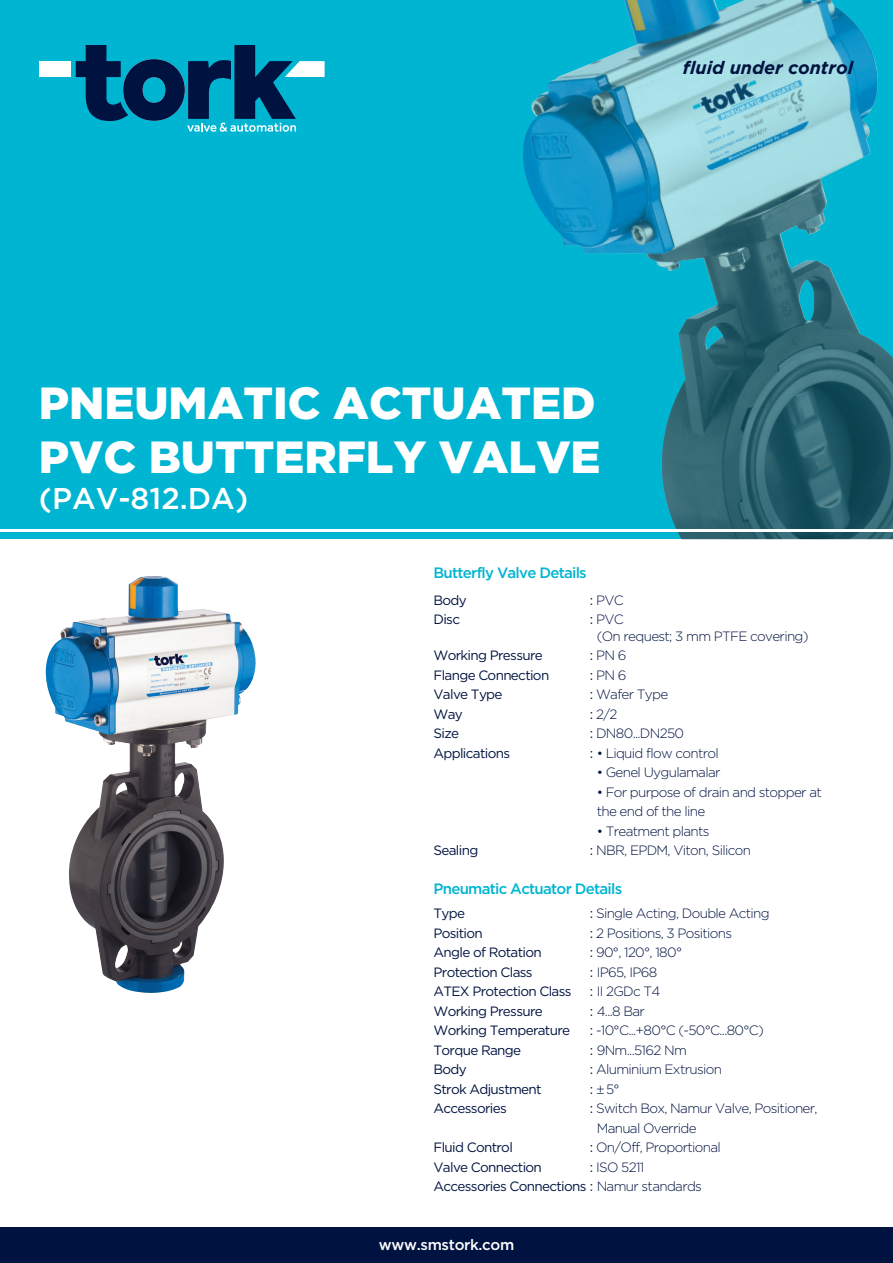
<style>
.page{position:relative;width:893px;height:1263px;background:#fff}
.page>*{position:absolute;margin:0;border:0;box-sizing:border-box;transform-origin:0 0}
.t1{font:900 45px/54px "Gotham";color:#fff}
.t2{font:30px "Gotham";color:#fff}
.t3{font:italic 700 18px "Gotham";color:#001340}
.t4{font:500 15px "Gotham HTF";letter-spacing:-.05em;color:#00b5d1}
.t5{font:500 15px "Gotham HTF";letter-spacing:-.02em;color:#fff}
.t6{font:300 13.5px/19.5px "Gotham HTF";letter-spacing:-.05em;color:#001340}
.t7{font:13.5px/19.5px "Gotham HTF";letter-spacing:-.05em;color:#001340}
.s1{font-weight:400}
.s2{font-weight:300}
</style>
<div class="page">
<div style="left:0;top:0;width:893px;height:539px;background:#00b5d1"></div>
<img style="left:523px;top:0;width:370px;height:539px">
<div style="left:0;top:1227px;width:893px;height:36px;background:#001340"></div>
<svg style="left:76px;top:45px;width:249px;height:87px"></svg>
<div style="left:39px;top:61px;width:32px;height:16px;background:#fff"></div>
<hr style="left:0;top:529px;width:893px;height:3px;background:#fff">
<img style="left:45px;top:576px;width:211px;height:417px">
<h3 class="t3" style="left:683px;top:57px;width:172px">fluid under control</h3>
<h1 class="t1" style="left:39px;top:376px;width:563px">PNEUMATIC ACTUATED<br>PVC BUTTERFLY VALVE</h1>
<h2 class="t2" style="left:39px;top:481px;width:211px">(PAV-812.DA)</h2>
<p class="t4" style="left:434px;top:564px;width:155px">Butterfly Valve Details</p>
<p class="t7" style="left:434px;top:590px;width:35px">Body</p>
<p class="t6" style="left:590px;top:590px;width:35px"><span class="s1">:</span> PVC</p>
<p class="t7" style="left:434px;top:609px;width:28px">Disc</p>
<p class="t6" style="left:597px;top:611px;width:214px;line-height:16.5px;text-indent:-7px"><span class="s1">:</span> PVC<br>(On request; 3 mm PTFE covering)</p>
<p class="t7" style="left:434px;top:645px;width:111px">Working Pressure</p>
<p class="t6" style="left:590px;top:645px;width:38px"><span class="s1">:</span> PN 6</p>
<p class="t7" style="left:434px;top:665px;width:117px">Flange Connection</p>
<p class="t6" style="left:590px;top:665px;width:38px"><span class="s1">:</span> PN 6</p>
<p class="t7" style="left:434px;top:684px;width:71px">Valve Type</p>
<p class="t6" style="left:590px;top:684px;width:80px"><span class="s1">:</span> Wafer Type</p>
<p class="t7" style="left:434px;top:704px;width:31px">Way</p>
<p class="t6" style="left:590px;top:704px;width:29px"><span class="s1">:</span> 2/2</p>
<p class="t7" style="left:434px;top:723px;width:27px">Size</p>
<p class="t6" style="left:590px;top:723px;width:96px"><span class="s1">:</span> DN80...DN250</p>
<p class="t7" style="left:434px;top:743px;width:78px">Applications</p>
<p class="t6" style="left:590px;top:743px;width:130px"><span class="s1">:</span> • Liquid flow control</p>
<p class="t6" style="left:597px;top:762px;width:125px">• Genel Uygulamalar</p>
<p class="t6" style="left:597px;top:782px;width:227px">• For purpose of drain and stopper at the end of the line</p>
<p class="t6" style="left:597px;top:821px;width:114px">• Treatment plants</p>
<p class="t7" style="left:434px;top:840px;width:46px">Sealing</p>
<p class="t6" style="left:590px;top:840px;width:163px"><span class="s1">:</span> NBR, EPDM, Viton, Silicon</p>
<p class="t4" style="left:434px;top:880px;width:190px">Pneumatic Actuator Details</p>
<p class="t7" style="left:434px;top:903px;width:33px">Type</p>
<p class="t6" style="left:590px;top:903px;width:181px"><span class="s1">:</span> Single Acting, Double Acting</p>
<p class="t7" style="left:434px;top:923px;width:51px">Position</p>
<p class="t6" style="left:590px;top:923px;width:144px"><span class="s1">:</span> 2 Positions, 3 Positions</p>
<p class="t7" style="left:434px;top:942px;width:110px">Angle of Rotation</p>
<p class="t6" style="left:590px;top:942px;width:94px"><span class="s1">:</span> 90°, 120°, 180°</p>
<p class="t7" style="left:434px;top:962px;width:101px">Protection Class</p>
<p class="t6" style="left:590px;top:962px;width:69px"><span class="s1">:</span> IP65, IP68</p>
<p class="t7" style="left:434px;top:981px;width:140px">ATEX Protection Class</p>
<p class="t6" style="left:590px;top:981px;width:72px"><span class="s1">:</span> II 2GDc T4</p>
<p class="t7" style="left:434px;top:1001px;width:111px">Working Pressure</p>
<p class="t6" style="left:590px;top:1001px;width:57px"><span class="s1">:</span> 4...8 Bar</p>
<p class="t7" style="left:434px;top:1020px;width:138px">Working Temperature</p>
<p class="t6" style="left:590px;top:1020px;width:176px"><span class="s1">:</span> -10°C...+80°C (-50°C...80°C)</p>
<p class="t7" style="left:434px;top:1040px;width:89px">Torque Range</p>
<p class="t6" style="left:590px;top:1040px;width:99px"><span class="s1">:</span> 9Nm...5162 Nm</p>
<p class="t7" style="left:434px;top:1059px;width:35px">Body</p>
<p class="t6" style="left:590px;top:1059px;width:134px"><span class="s1">:</span> Aluminium Extrusion</p>
<p class="t7" style="left:434px;top:1079px;width:110px">Strok Adjustment</p>
<p class="t6" style="left:590px;top:1079px;width:31px"><span class="s1">:</span> 5°</p>
<p class="t7" style="left:434px;top:1098px;width:75px">Accessories</p>
<p class="t6" style="left:597px;top:1098px;width:222px;text-indent:-7px"><span class="s1">:</span> Switch Box, Namur Valve, Positioner,<br>Manual Override</p>
<p class="t7" style="left:434px;top:1137px;width:81px">Fluid Control</p>
<p class="t6" style="left:590px;top:1137px;width:133px"><span class="s1">:</span> On/Off, Proportional</p>
<p class="t7" style="left:434px;top:1157px;width:110px">Valve Connection</p>
<p class="t7" style="left:434px;top:1157px;width:270px;text-indent:156px">: <span class="s2">ISO 5211<br></span>Accessories Connections : <span class="s2">Namur standards</span></p>
<p class="t5" style="left:379px;top:1236px;width:137px">www.smstork.com</p>
</div>
